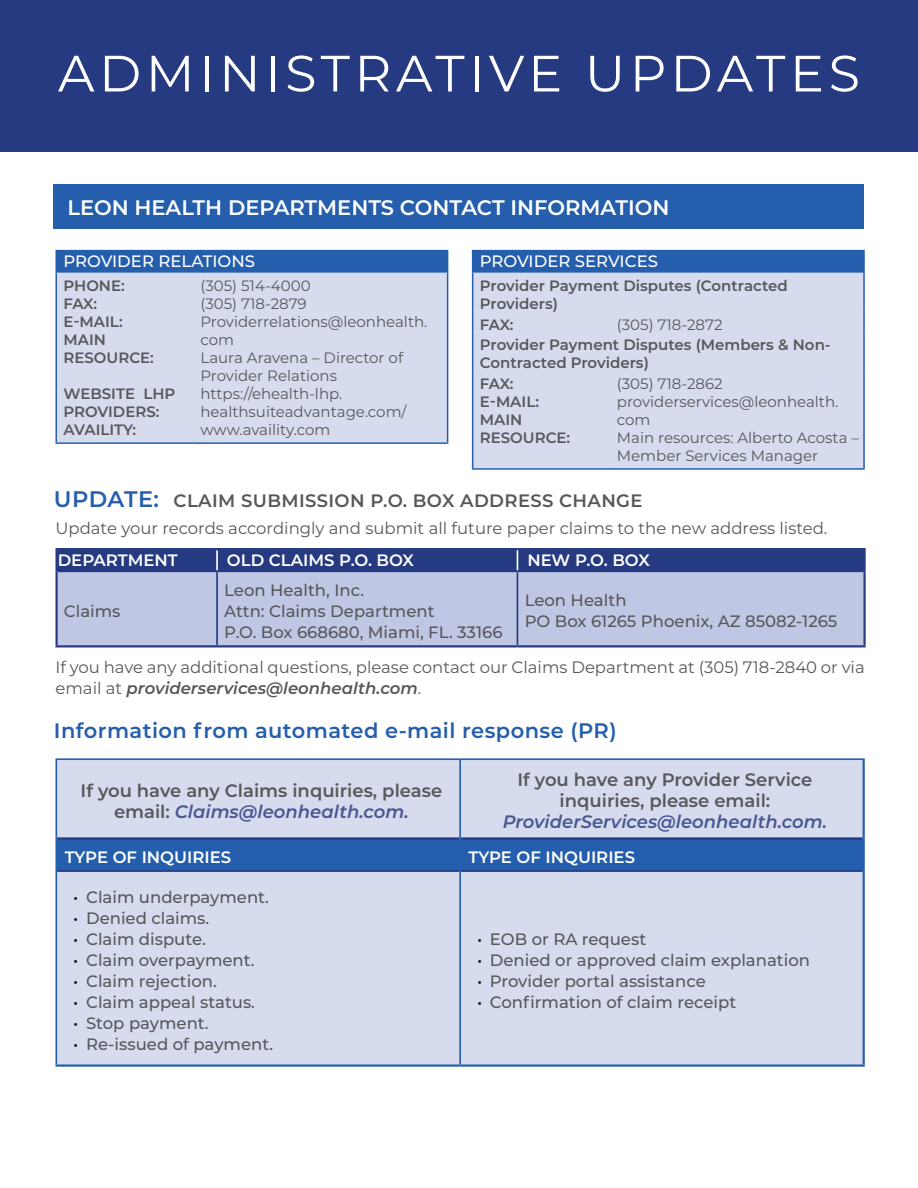
<style>
.page{position:relative;width:918px;height:1188px;background:#fff}
.page>*{position:absolute;margin:0;border:0;box-sizing:border-box;transform-origin:0 0}
.t1{font:51px "Montserrat";letter-spacing:.09em;color:#fff}
.t2{font:600 21px "Montserrat";letter-spacing:.02em;color:#245eac}
.t3{font:600 21px "Montserrat";color:#fff}
.t4{font:600 18px/21px "Montserrat";color:#57585a;text-align:center}
.t5{font:600 18px "Montserrat";letter-spacing:.02em;color:#57585a}
.t6{font:italic 600 18px "Montserrat";color:#4b5691}
.t7{font:500 16.5px "Montserrat";color:#57585a}
.t8{font:16.5px/21px "Montserrat";color:#57585a}
.t9{font:600 16.5px "Montserrat";color:#fff}
.t10{font:500 16.5px "Montserrat";color:#fff}
.t11{font:15px/18px "Montserrat";color:#57585a}
.t12{font:600 15px/18px "Montserrat";color:#57585a}
.s1{font-size:22.5px;color:#245eac}
.s2{font-weight:600;font-style:italic}
.s3{font-style:italic;color:#4b5691}
.s4{color:#231f20}
</style>
<div class="page">
<div style="left:0;top:0;width:918px;height:152px;background:#253a80"></div>
<div style="left:54px;top:184px;width:810px;height:44px;background:#245eac"></div>
<div style="left:58px;top:572px;width:805px;height:73px;background:#c0c7e4"></div>
<div style="left:58px;top:550px;width:805px;height:21px;background:#253a80"></div>
<hr style="left:55px;top:548px;width:162px;height:2px;background:#253a80">
<hr style="left:55px;top:550px;width:3px;height:21px;background:#253a80">
<hr style="left:217px;top:548px;width:300px;height:2px;background:#253a80">
<hr style="left:517px;top:548px;width:349px;height:2px;background:#253a80">
<hr style="left:863px;top:550px;width:3px;height:21px;background:#253a80">
<hr style="left:58px;top:571px;width:159px;height:1px;background:#253a80">
<hr style="left:217px;top:571px;width:300px;height:1px;background:#253a80">
<hr style="left:216px;top:572px;width:2px;height:73px;background:#253a80">
<hr style="left:517px;top:571px;width:346px;height:1px;background:#253a80">
<hr style="left:517px;top:572px;width:1px;height:73px;background:#253a80">
<hr style="left:55px;top:571px;width:3px;height:74px;background:#253a80">
<hr style="left:863px;top:571px;width:3px;height:74px;background:#253a80">
<hr style="left:55px;top:645px;width:162px;height:2px;background:#253a80">
<hr style="left:217px;top:645px;width:300px;height:2px;background:#253a80">
<hr style="left:517px;top:645px;width:349px;height:2px;background:#253a80">
<div style="left:57px;top:760px;width:806px;height:304px;background:#d7dbee"></div>
<div style="left:57px;top:840px;width:806px;height:30px;background:#245eac"></div>
<hr style="left:57px;top:837px;width:402px;height:3px;background:#253a80">
<hr style="left:461px;top:837px;width:402px;height:3px;background:#253a80">
<hr style="left:57px;top:870px;width:402px;height:2px;background:#253a80">
<hr style="left:461px;top:870px;width:402px;height:2px;background:#253a80">
<hr style="left:55px;top:758px;width:405px;height:2px;background:#245eac">
<hr style="left:55px;top:760px;width:2px;height:78px;background:#245eac">
<hr style="left:460px;top:758px;width:405px;height:2px;background:#245eac">
<hr style="left:459px;top:760px;width:2px;height:78px;background:#245eac">
<hr style="left:55px;top:838px;width:2px;height:33px;background:#245eac">
<hr style="left:459px;top:838px;width:2px;height:33px;background:#245eac">
<hr style="left:55px;top:871px;width:2px;height:193px;background:#245eac">
<hr style="left:459px;top:871px;width:2px;height:193px;background:#245eac">
<hr style="left:863px;top:760px;width:2px;height:78px;background:#245eac">
<hr style="left:863px;top:838px;width:2px;height:33px;background:#245eac">
<hr style="left:863px;top:871px;width:2px;height:193px;background:#245eac">
<hr style="left:55px;top:1064px;width:405px;height:3px;background:#245eac">
<hr style="left:460px;top:1064px;width:405px;height:3px;background:#245eac">
<div style="left:56px;top:251px;width:392px;height:21px;background:#245eac"></div>
<div style="left:57px;top:273px;width:390px;height:169px;background:#d7dbee"></div>
<hr style="left:55px;top:250px;width:138px;height:1px;background:#245eac">
<hr style="left:55px;top:251px;width:2px;height:20px;background:#245eac">
<hr style="left:193px;top:250px;width:255px;height:1px;background:#245eac">
<hr style="left:55px;top:271px;width:138px;height:2px;background:#245eac">
<hr style="left:55px;top:273px;width:2px;height:169px;background:#245eac">
<hr style="left:193px;top:271px;width:255px;height:2px;background:#245eac">
<hr style="left:447px;top:273px;width:1px;height:169px;background:#245eac">
<hr style="left:55px;top:442px;width:138px;height:2px;background:#245eac">
<hr style="left:193px;top:442px;width:255px;height:2px;background:#245eac">
<div style="left:473px;top:251px;width:391px;height:21px;background:#245eac"></div>
<div style="left:473px;top:273px;width:390px;height:195px;background:#d7dbee"></div>
<hr style="left:472px;top:250px;width:138px;height:1px;background:#245eac">
<svg style="left:472px;top:251px;width:1px;height:20px"></svg>
<hr style="left:610px;top:250px;width:255px;height:1px;background:#245eac">
<hr style="left:863px;top:251px;width:2px;height:20px;background:#245eac">
<hr style="left:472px;top:271px;width:138px;height:2px;background:#245eac">
<hr style="left:472px;top:273px;width:1px;height:38px;background:#245eac">
<hr style="left:610px;top:271px;width:255px;height:2px;background:#245eac">
<hr style="left:863px;top:273px;width:2px;height:38px;background:#245eac">
<svg style="left:472px;top:311px;width:1px;height:21px"></svg>
<hr style="left:863px;top:311px;width:2px;height:21px;background:#245eac">
<hr style="left:472px;top:332px;width:1px;height:39px;background:#245eac">
<hr style="left:863px;top:332px;width:2px;height:39px;background:#245eac">
<hr style="left:472px;top:371px;width:1px;height:97px;background:#245eac">
<hr style="left:863px;top:371px;width:2px;height:97px;background:#245eac">
<hr style="left:472px;top:468px;width:138px;height:2px;background:#245eac">
<hr style="left:610px;top:468px;width:255px;height:2px;background:#245eac">
<p class="t1" style="left:58px;top:38px;width:804px">ADMINISTRATIVE UPDATES</p>
<p class="t3" style="left:67px;top:192px;width:604px">LEON HEALTH DEPARTMENTS CONTACT INFORMATION</p>
<p class="t10" style="left:63px;top:250px;width:193px">PROVIDER RELATIONS</p>
<p class="t12" style="left:63px;top:276px;width:63px">PHONE:</p>
<p class="t12" style="left:63px;top:294px;width:35px">FAX:</p>
<p class="t12" style="left:63px;top:312px;width:61px">E-MAIL:</p>
<p class="t12" style="left:63px;top:330px;width:92px">MAIN<br>RESOURCE:</p>
<p class="t12" style="left:63px;top:384px;width:114px">WEBSITE LHP<br>PROVIDERS:</p>
<p class="t12" style="left:63px;top:420px;width:74px">AVAILITY:</p>
<p class="t11" style="left:200px;top:276px;width:112px">(305) 514-4000</p>
<p class="t11" style="left:200px;top:294px;width:108px">(305) 718-2879</p>
<p class="t11" style="left:200px;top:312px;width:229px">Providerrelations@leonhealth. com</p>
<p class="t11" style="left:200px;top:348px;width:204px">Laura Aravena – Director of<br>Provider Relations</p>
<p class="t11" style="left:200px;top:384px;width:208px">https://ehealth-lhp. healthsuiteadvantage.com/</p>
<p class="t11" style="left:200px;top:420px;width:131px">www.availity.com</p>
<p class="t10" style="left:480px;top:250px;width:180px">PROVIDER SERVICES</p>
<p class="t12" style="left:480px;top:276px;width:309px">Provider Payment Disputes (Contracted<br>Providers)</p>
<p class="t12" style="left:480px;top:315px;width:35px">FAX:</p>
<p class="t11" style="left:617px;top:315px;width:107px">(305) 718-2872</p>
<p class="t12" style="left:480px;top:335px;width:352px">Provider Payment Disputes (Members &amp; Non-<br>Contracted Providers)</p>
<p class="t12" style="left:480px;top:374px;width:35px">FAX:</p>
<p class="t12" style="left:480px;top:392px;width:61px">E-MAIL:</p>
<p class="t12" style="left:480px;top:410px;width:92px">MAIN<br>RESOURCE:</p>
<p class="t11" style="left:617px;top:374px;width:107px">(305) 718-2862</p>
<p class="t11" style="left:617px;top:392px;width:223px">providerservices@leonhealth. com</p>
<p class="t11" style="left:617px;top:428px;width:244px">Main resources: Alberto Acosta –<br>Member Services Manager</p>
<p class="t5" style="left:54px;top:488px;width:590px"><span class="s1">UPDATE:</span> CLAIM SUBMISSION P.O. BOX ADDRESS CHANGE</p>
<p class="t8" style="left:55px;top:517px;width:773px">Update your records accordingly and submit all future paper claims to the new address listed.</p>
<p class="t9" style="left:58px;top:549px;width:122px">DEPARTMENT</p>
<p class="t9" style="left:227px;top:549px;width:189px">OLD CLAIMS P.O. BOX</p>
<p class="t9" style="left:527px;top:549px;width:124px">NEW P.O. BOX</p>
<p class="t7" style="left:64px;top:599px;width:58px">Claims</p>
<p class="t7" style="left:224px;top:578px;width:142px">Leon Health, Inc.</p>
<p class="t7" style="left:224px;top:599px;width:212px">Attn: Claims Department</p>
<p class="t7" style="left:224px;top:620px;width:280px">P.O. Box 668680, Miami, FL. 33166</p>
<p class="t7" style="left:525px;top:589px;width:103px">Leon Health</p>
<p class="t7" style="left:525px;top:610px;width:314px">PO Box 61265 Phoenix, AZ 85082-1265</p>
<p class="t8" style="left:55px;top:656px;width:811px">If you have any additional questions, please contact our Claims Department at (305) 718-2840 or via email at <span class="s2">providerservices@leonhealth.com</span>.</p>
<p class="t2" style="left:54px;top:716px;width:564px">Information from automated e-mail response (PR)</p>
<p class="t4" style="left:81px;top:779px;width:363px">If you have any Claims inquiries, please email: <span class="s3">Claims@leonhealth.com.</span></p>
<p class="t4" style="left:518px;top:769px;width:296px">If you have any Provider Service inquiries, please email:</p>
<p class="t6" style="left:503px;top:809px;width:326px">ProviderServices@leonhealth.com.</p>
<p class="t9" style="left:65px;top:845px;width:168px">TYPE OF INQUIRIES</p>
<p class="t9" style="left:469px;top:845px;width:168px">TYPE OF INQUIRIES</p>
<p class="t7" style="left:73px;top:885px;width:197px"><span class="s4">•</span> Claim underpayment.</p>
<p class="t7" style="left:73px;top:906px;width:137px"><span class="s4">•</span> Denied claims.</p>
<p class="t7" style="left:73px;top:927px;width:134px"><span class="s4">•</span> Claim dispute.</p>
<p class="t7" style="left:73px;top:948px;width:183px"><span class="s4">•</span> Claim overpayment.</p>
<p class="t7" style="left:73px;top:969px;width:145px"><span class="s4">•</span> Claim rejection.</p>
<p class="t7" style="left:73px;top:990px;width:183px"><span class="s4">•</span> Claim appeal status.</p>
<p class="t7" style="left:73px;top:1011px;width:137px"><span class="s4">•</span> Stop payment.</p>
<p class="t7" style="left:73px;top:1032px;width:201px"><span class="s4">•</span> Re-issued of payment.</p>
<p class="t7" style="left:477px;top:927px;width:171px"><span class="s4">•</span> EOB or RA request</p>
<p class="t7" style="left:477px;top:948px;width:334px"><span class="s4">•</span> Denied or approved claim explanation</p>
<p class="t7" style="left:477px;top:969px;width:230px"><span class="s4">•</span> Provider portal assistance</p>
<p class="t7" style="left:477px;top:990px;width:261px"><span class="s4">•</span> Confirmation of claim receipt</p>
</div>
